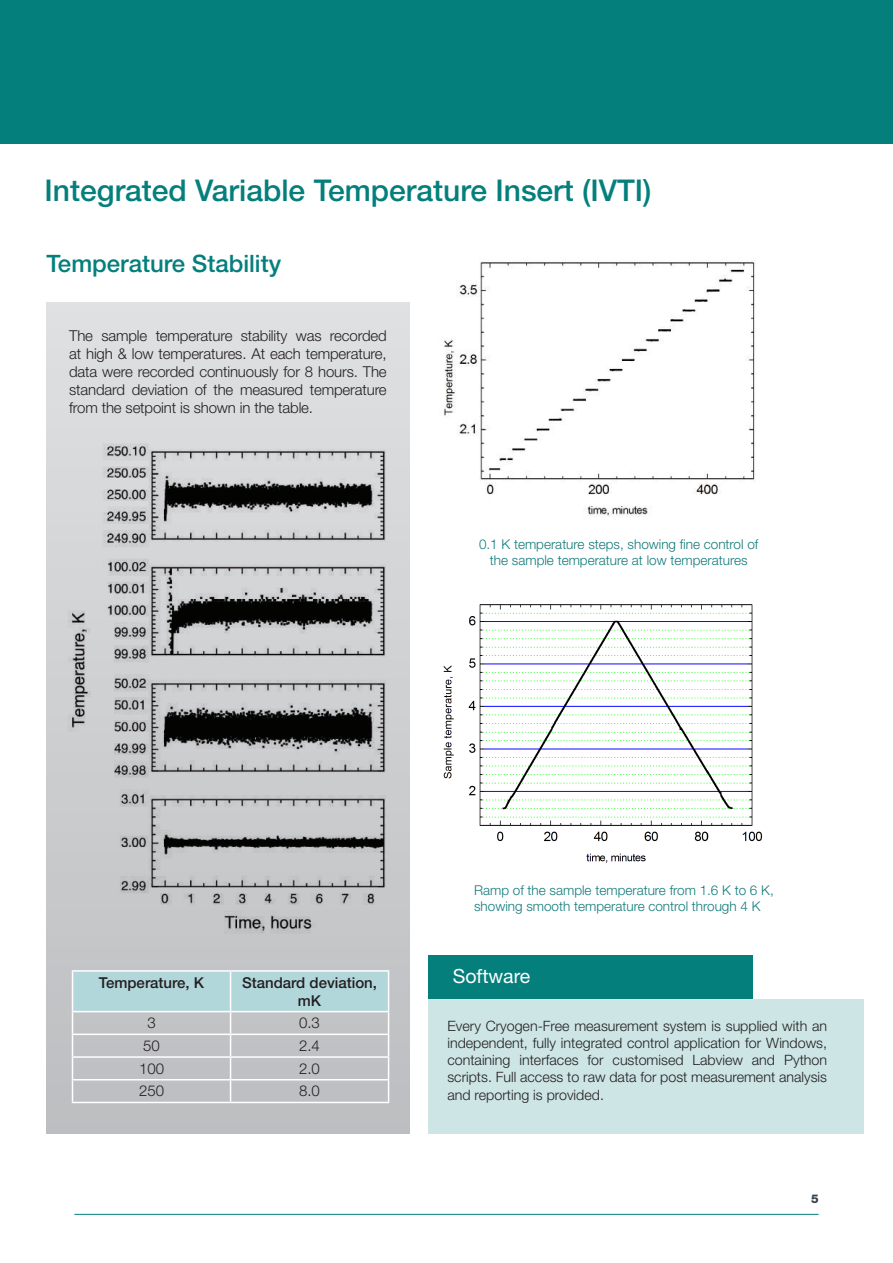
<style>
.page{position:relative;width:893px;height:1263px;background:#fff}
.page>*{position:absolute;margin:0;border:0;box-sizing:border-box;transform-origin:0 0}
.t1{font:500 30px "Helvetica Neue LT Std";color:#047f7b}
.t2{font:500 24px "Helvetica Neue LT Std";color:#047f7b}
.t3{font:19.5px "Helvetica Neue LT Std";color:#fff}
.t4{font:300 15px/18px "Helvetica Neue LT Std";letter-spacing:-.01em;color:#231f20;text-align:justify}
.t5{font:500 15px/18px "Helvetica Neue LT Std";color:#231f20;text-align:center}
.t6{font:300 14.25px/17.1px "Helvetica Neue LT Std";color:#231f20;text-align:justify}
.t7{font:300 13.5px/16.2px "Helvetica Neue LT Std";color:#127b7a;text-align:center}
.t8{font:800 12px "Helvetica Neue LT Std";color:#36424c}
</style>
<div class="page">
<hr style="left:74px;top:1214px;width:745px;height:1px;background:#047f7b">
<div style="left:0;top:0;width:893px;height:144px;background:#047f7b"></div>
<div style="left:46px;top:303px;width:363px;height:831px;background:linear-gradient(to bottom,#e0e1e2,#bdbec0)"></div>
<img style="left:443px;top:604px;width:319px;height:259px">
<img style="left:444px;top:261px;width:312px;height:256px">
<div style="left:428px;top:955px;width:324px;height:43px;background:#047f7b"></div>
<div style="left:428px;top:999px;width:435px;height:134px;background:#cde5e5"></div>
<img style="left:63px;top:426px;width:330px;height:509px">
<hr style="left:72px;top:970px;width:159px;height:2px;background:#fff">
<hr style="left:231px;top:970px;width:158px;height:2px;background:#fff">
<svg style="left:72px;top:971px;width:317px;height:131px;background:#bfcbce"></svg>
<hr style="left:72px;top:1102px;width:159px;height:1px;background:#fff">
<hr style="left:231px;top:1102px;width:158px;height:1px;background:#fff">
<h1 class="t1" style="left:45px;top:173px;width:608px">Integrated Variable Temperature Insert (IVTI)</h1>
<h2 class="t2" style="left:46px;top:249px;width:236px">Temperature Stability</h2>
<p class="t4" style="left:69px;top:326px;width:319px">The sample temperature stability was recorded at high &amp; low temperatures. At each temperature, data were recorded continuously for 8 hours. The standard deviation of the measured temperature from the setpoint is shown in the table.</p>
<p class="t7" style="left:479px;top:535px;width:281px">0.1 K temperature steps, showing fine control of the sample temperature at low temperatures</p>
<p class="t5" style="left:99px;top:973px;width:107px">Temperature, K</p>
<p class="t5" style="left:242px;top:973px;width:137px">Standard deviation, mK</p>
<p class="t4" style="left:147px;top:1014px;width:10px">3</p>
<p class="t4" style="left:299px;top:1014px;width:22px">0.3</p>
<p class="t4" style="left:143px;top:1036px;width:18px">50</p>
<p class="t4" style="left:299px;top:1036px;width:22px">2.4</p>
<p class="t4" style="left:139px;top:1059px;width:27px">100</p>
<p class="t4" style="left:299px;top:1059px;width:22px">2.0</p>
<p class="t4" style="left:139px;top:1082px;width:27px">250</p>
<p class="t4" style="left:299px;top:1082px;width:22px">8.0</p>
<p class="t7" style="left:474px;top:882px;width:301px;text-align:left">Ramp of the sample temperature from 1.6 K to 6 K, showing smooth temperature control through 4 K</p>
<h3 class="t3" style="left:453px;top:964px;width:79px">Software</h3>
<p class="t6" style="left:447px;top:1017px;width:381px">Every Cryogen-Free measurement system is supplied with an independent, fully integrated control application for Windows, containing interfaces for customised Labview and Python scripts. Full access to raw data for post measurement analysis and reporting is provided.</p>
<p class="t8" style="left:811px;top:1192px;width:9px">5</p>
</div>
